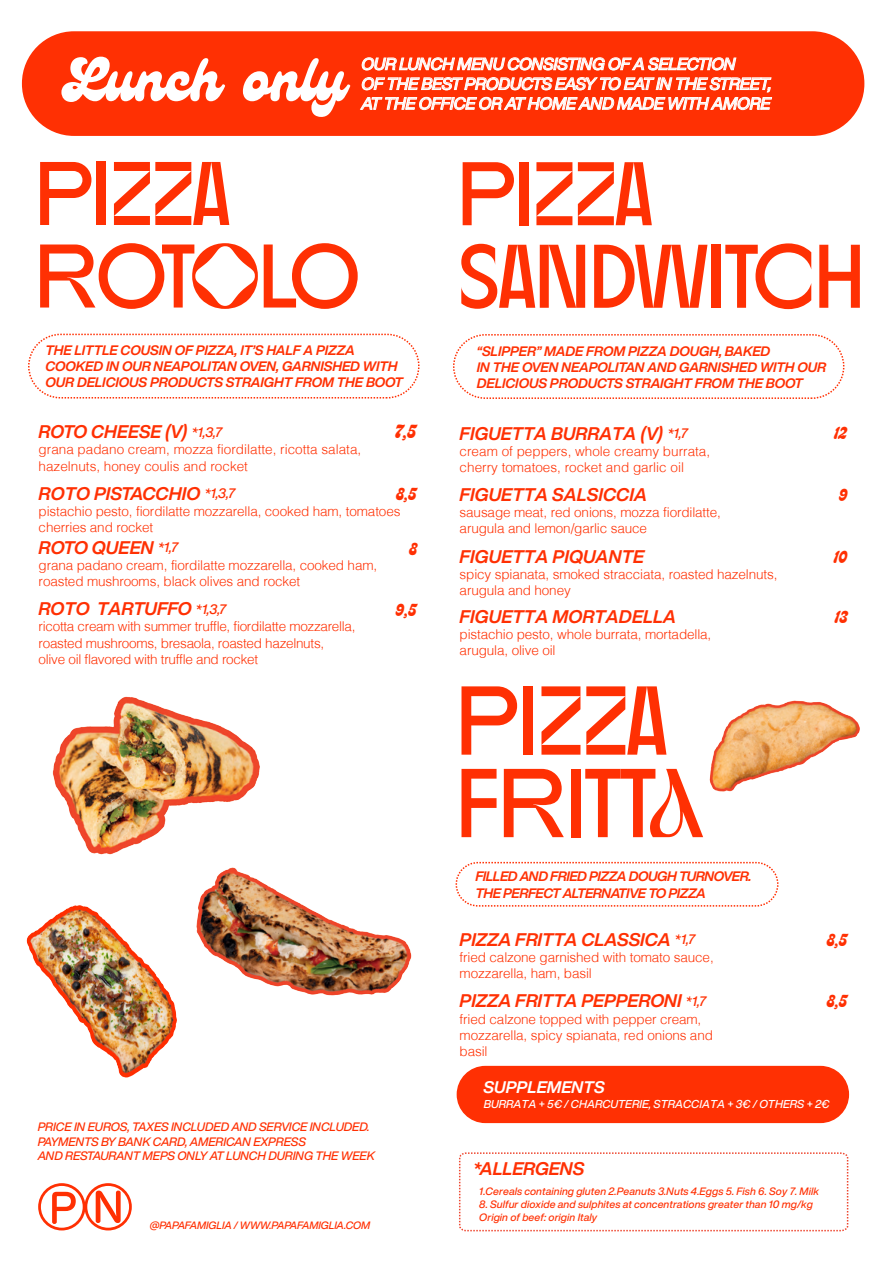
<style>
.page{position:relative;width:893px;height:1263px;background:#fff}
.page>*{position:absolute;margin:0;border:0;box-sizing:border-box;transform-origin:0 0}
.t1{font:97.5px/82.5px "BASEBLOOM";color:#ff3003}
.t2{font:90px/82.5px "BASEBLOOM";color:#ff3003}
.t3{font:90px/82.5px "BASEBLOOM";letter-spacing:-.02em;color:#ff3003}
.t4{font:60px "Genty Demo";color:#fff}
.t5{font:italic 700 18px "Helvetica Now Display";letter-spacing:.005em;color:#ff3003}
.t6{font:18px "Genty Demo";color:#ff3003}
.t7{font:16.5px/19.8px "Helvetica Now Display Med Ita";color:#fff}
.t8{font:16.5px "Genty Demo";color:#ff3003}
.t9{font:italic 700 16.5px "Helvetica Now Display";letter-spacing:.01em;color:#fff}
.t10{font:300 13.5px/16.2px "Helvetica";letter-spacing:-.01em;color:#ff3003}
.t11{font:italic 700 13.5px/16.2px "Helvetica Now Display";letter-spacing:-.005em;color:#ff3003}
.t12{font:italic 700 13.5px/16.2px "Helvetica Now Display";letter-spacing:-.025em;color:#ff3003}
.t13{font:12px/14.4px "Helvetica Now Display Med Ita";color:#ff3003}
.t14{font:11.25px "Helvetica Now Display Med Ita";letter-spacing:.005em;color:#fff}
.t15{font:10.5px/12.6px "Helvetica Now Display Med Ita";letter-spacing:.01em;color:#ff3003}
.t16{font:10.5px "Helvetica Now Display Med Ita";letter-spacing:-.015em;color:#ff3003}
.s1{font-family:"Helvetica Now Display Med Ita";font-weight:400;font-style:normal;font-size:13.5px}
</style>
<div class="page">
<div style="left:22px;top:31px;width:842px;height:105px;background:#ff3003;border-radius:52px"></div>
<svg style="left:361px;top:57px;width:375px;height:13px"></svg>
<svg style="left:360px;top:77px;width:412px;height:33px"></svg>
<div style="left:457px;top:1066px;width:392px;height:57px;background:#ff3003;border-radius:29px"></div>
<svg style="left:459px;top:1152px;width:390px;height:80px"></svg>
<svg style="left:38px;top:1183px;width:94px;height:47px"></svg>
<div style="left:453px;top:334px;width:391px;height:65px;border:2px dashed #ff3003;border-radius:32px"></div>
<div style="left:28px;top:334px;width:392px;height:64px;border:2px dashed #ff3003;border-radius:32px"></div>
<div style="left:456px;top:862px;width:322px;height:45px;border:2px dashed #ff3003;border-radius:22px"></div>
<img style="left:211px;top:867px;width:201px;height:129px">
<img style="left:709px;top:700px;width:151px;height:92px">
<img style="left:52px;top:696px;width:208px;height:159px">
<img style="left:26px;top:888px;width:213px;height:190px">
<h3 class="t4" style="left:69px;top:54px;width:278px">Lunch only</h3>
<p class="t7" style="left:361px;top:54px;width:411px">OUR LUNCH MENU CONSISTING OF A SELECTION<br>OF THE BEST PRODUCTS EASY TO EAT IN THE STREET,<br>AT THE OFFICE OR AT HOME AND MADE WITH AMORE</p>
<h2 class="t3" style="left:36px;top:149px;width:325px">PIZZA<br>ROToLO</h2>
<p class="t11" style="left:45px;top:342px;width:359px">THE LITTLE COUSIN OF PIZZA, IT’S HALF A PIZZA<br>COOKED IN OUR NEAPOLITAN OVEN, GARNISHED WITH<br>OUR DELICIOUS PRODUCTS STRAIGHT FROM THE BOOT</p>
<h3 class="t5" style="left:39px;top:419px;width:185px">ROTO CHEESE (V) <span class="s1">*1,3,7</span></h3>
<p class="t10" style="left:39px;top:441px;width:324px">grana padano cream, mozza fiordilatte, ricotta salata, hazelnuts, honey coulis and rocket</p>
<h3 class="t5" style="left:39px;top:481px;width:198px">ROTO PISTACCHIO <span class="s1">*1,3,7</span></h3>
<p class="t10" style="left:39px;top:503px;width:363px">pistachio pesto, fiordilatte mozzarella, cooked ham, tomatoes cherries and rocket</p>
<h3 class="t5" style="left:39px;top:535px;width:141px">ROTO QUEEN <span class="s1">*1,7</span></h3>
<p class="t10" style="left:39px;top:557px;width:340px">grana padano cream, fiordilatte mozzarella, cooked ham, roasted mushrooms, black olives and rocket</p>
<h3 class="t5" style="left:39px;top:596px;width:189px">ROTO TARTUFFO <span class="s1">*1,3,7</span></h3>
<p class="t10" style="left:39px;top:618px;width:318px">ricotta cream with summer truffle, fiordilatte mozzarella, roasted mushrooms, bresaola, roasted hazelnuts,<br>olive oil flavored with truffle and rocket</p>
<h3 class="t6" style="left:395px;top:424px;width:23px">7,5</h3>
<p class="t8" style="left:395px;top:487px;width:22px">8,5</p>
<p class="t8" style="left:408px;top:542px;width:10px">8</p>
<p class="t8" style="left:395px;top:602px;width:22px">9,5</p>
<p class="t13" style="left:38px;top:1120px;width:339px">PRICE IN EUROS, TAXES INCLUDED AND SERVICE INCLUDED.<br>PAYMENTS BY BANK CARD, AMERICAN EXPRESS<br>AND RESTAURANT MEPS ONLY AT LUNCH DURING THE WEEK</p>
<p class="t16" style="left:150px;top:1218px;width:222px">@PAPAFAMIGLIA / WWW.PAPAFAMIGLIA.COM</p>
<h2 class="t2" style="left:458px;top:149px;width:408px">PIZZA<br>SANDWITCH</h2>
<p class="t11" style="left:477px;top:343px;width:351px">“SLIPPER” MADE FROM PIZZA DOUGH, BAKED<br>IN THE OVEN NEAPOLITAN AND GARNISHED WITH OUR<br>DELICIOUS PRODUCTS STRAIGHT FROM THE BOOT</p>
<h3 class="t5" style="left:460px;top:421px;width:229px">FIGUETTA BURRATA (V) <span class="s1">*1,7</span></h3>
<p class="t10" style="left:460px;top:443px;width:252px">cream of peppers, whole creamy burrata, cherry tomatoes, rocket and garlic oil</p>
<h3 class="t5" style="left:460px;top:482px;width:189px">FIGUETTA SALSICCIA</h3>
<p class="t10" style="left:460px;top:504px;width:263px">sausage meat, red onions, mozza fiordilatte, arugula and lemon/garlic sauce</p>
<h3 class="t5" style="left:460px;top:544px;width:186px">FIGUETTA PIQUANTE</h3>
<p class="t10" style="left:460px;top:566px;width:319px">spicy spianata, smoked stracciata, roasted hazelnuts, arugula and honey</p>
<h3 class="t5" style="left:460px;top:604px;width:218px">FIGUETTA MORTADELLA</h3>
<p class="t10" style="left:460px;top:626px;width:253px">pistachio pesto, whole burrata, mortadella, arugula, olive oil</p>
<h1 class="t1" style="left:457px;top:676px;width:247px">PIZZA<br>FRITTa</h1>
<p class="t12" style="left:475px;top:868px;width:278px">FILLED AND FRIED PIZZA DOUGH TURNOVER.<br>THE PERFECT ALTERNATIVE TO PIZZA</p>
<h3 class="t5" style="left:460px;top:927px;width:237px">PIZZA FRITTA CLASSICA <span class="s1">*1,7</span></h3>
<p class="t10" style="left:460px;top:949px;width:256px">fried calzone garnished with tomato sauce, mozzarella, ham, basil</p>
<h3 class="t5" style="left:460px;top:989px;width:248px">PIZZA FRITTA PEPPERONI <span class="s1">*1,7</span></h3>
<p class="t10" style="left:460px;top:1010px;width:255px">fried calzone topped with pepper cream, mozzarella, spicy spianata, red onions and basil</p>
<p class="t8" style="left:833px;top:426px;width:15px">12</p>
<p class="t8" style="left:838px;top:488px;width:10px">9</p>
<p class="t8" style="left:833px;top:550px;width:15px">10</p>
<p class="t8" style="left:834px;top:610px;width:15px">13</p>
<p class="t8" style="left:826px;top:932px;width:22px">8,5</p>
<p class="t8" style="left:826px;top:994px;width:22px">8,5</p>
<p class="t9" style="left:483px;top:1076px;width:123px">SUPPLEMENTS</p>
<p class="t14" style="left:484px;top:1096px;width:347px">BURRATA + 5€ / CHARCUTERIE, STRACCIATA + 3€ / OTHERS + 2€</p>
<h3 class="t5" style="left:473px;top:1156px;width:113px">*ALLERGENS</h3>
<p class="t15" style="left:479px;top:1185px;width:341px">1.Cereals containing gluten 2.Peanuts 3.Nuts 4.Eggs 5. Fish 6. Soy 7. Milk</p>
<p class="t15" style="left:479px;top:1198px;width:335px">8. Sulfur dioxide and sulphites at concentrations greater than 10 mg/kg<br>Origin of beef: origin Italy</p>
</div>
